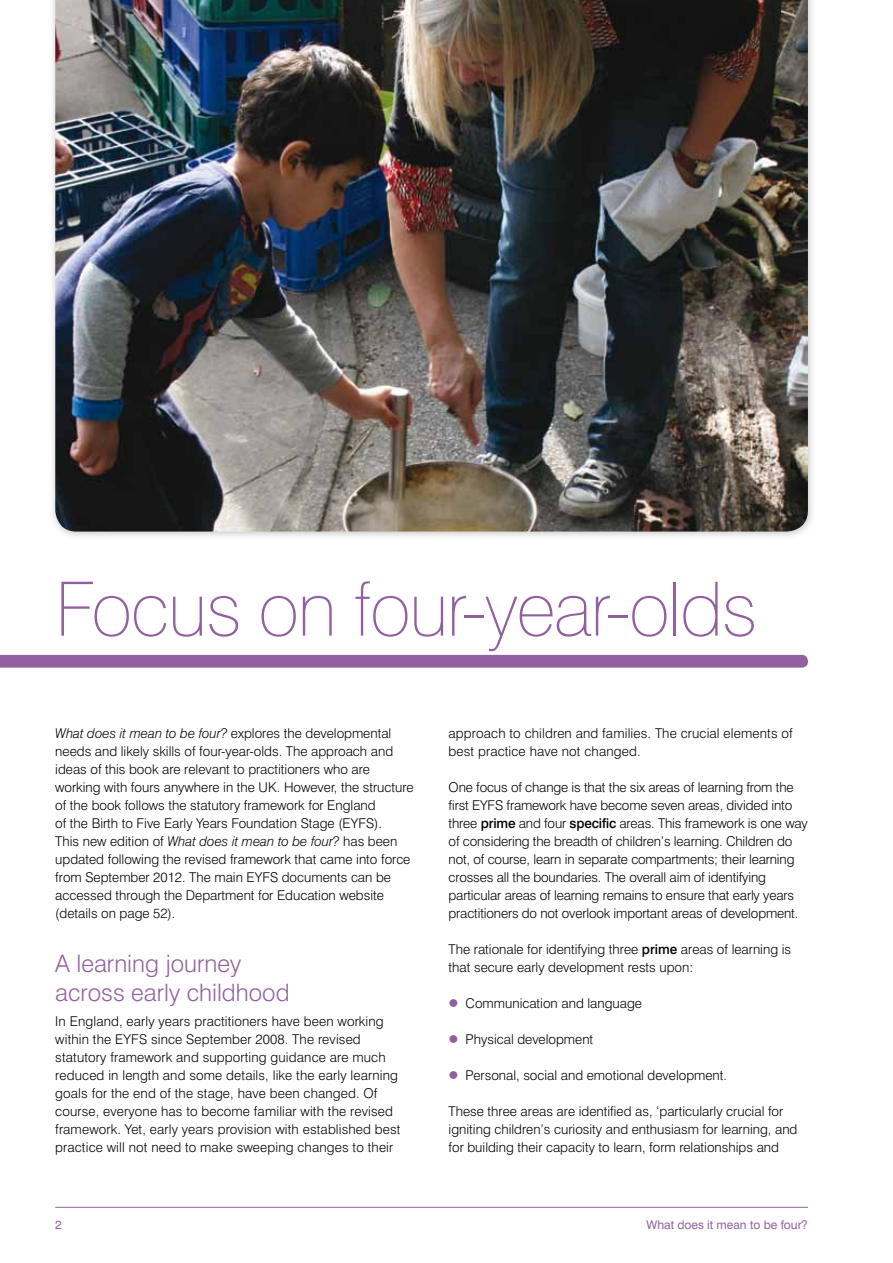
<style>
.page{position:relative;width:893px;height:1263px;background:#fff}
.page>*{position:absolute;margin:0;border:0;box-sizing:border-box;transform-origin:0 0}
.t1{font:100 75px "Swiss 721 BT";letter-spacing:-.02em;color:#9260a0}
.t2{font:300 24px/28.8px "Swiss 721 BT";color:#9260a0}
.t3{font:300 13.5px/18px "Swiss 721 BT";color:#000}
.t4{font:12px "Swiss 721 BT";color:#9260a0}
.s1{font-style:italic}
.s2{font-weight:500}
.s3{color:#9260a0}
</style>
<div class="page">
<hr style="left:55px;top:1207px;width:753px;height:1px;background:#9260a0">
<svg style="left:0;top:655px;width:808px;height:13px;background:#9564a2"></svg>
<div style="left:48px;top:0;width:769px;height:541px;background:#000;opacity:.25"></div>
<img style="left:55px;top:0;width:753px;height:531px">
<h1 class="t1" style="left:55px;top:563px;width:704px">Focus on four-year-olds</h1>
<p class="t3" style="left:55px;top:724px;width:360px"><span class="s1">What does it mean to be four?</span> explores the developmental needs and likely skills of four-year-olds. The approach and ideas of this book are relevant to practitioners who are working with fours anywhere in the UK. However, the structure of the book follows the statutory framework for England<br>of the Birth to Five Early Years Foundation Stage (EYFS).<br>This new edition of <span class="s1">What does it mean to be four?</span> has been updated following the revised framework that came into force from September 2012. The main EYFS documents can be accessed through the Department for Education website (details on page 52).</p>
<h2 class="t2" style="left:55px;top:949px;width:236px">A learning journey across early childhood</h2>
<p class="t3" style="left:55px;top:1012px;width:347px">In England, early years practitioners have been working within the EYFS since September 2008. The revised statutory framework and supporting guidance are much reduced in length and some details, like the early learning goals for the end of the stage, have been changed. Of course, everyone has to become familiar with the revised framework. Yet, early years provision with established best practice will not need to make sweeping changes to their</p>
<p class="t3" style="left:449px;top:724px;width:346px">approach to children and families. The crucial elements of best practice have not changed.</p>
<p class="t3" style="left:449px;top:778px;width:361px">One focus of change is that the six areas of learning from the first EYFS framework have become seven areas, divided into three <span class="s2">prime</span> and four <span class="s2">specific</span> areas. This framework is one way of considering the breadth of children’s learning. Children do not, of course, learn in separate compartments; their learning crosses all the boundaries. The overall aim of identifying particular areas of learning remains to ensure that early years practitioners do not overlook important areas of development.</p>
<p class="t3" style="left:449px;top:940px;width:344px">The rationale for identifying three <span class="s2">prime</span> areas of learning is that secure early development rests upon:</p>
<p class="t3" style="left:449px;top:994px;width:195px"><span class="s3">●</span> Communication and language</p>
<p class="t3" style="left:449px;top:1030px;width:146px"><span class="s3">●</span> Physical development</p>
<p class="t3" style="left:449px;top:1066px;width:280px"><span class="s3">●</span> Personal, social and emotional development.</p>
<p class="t3" style="left:449px;top:1102px;width:350px">These three areas are identified as, ‘particularly crucial for igniting children’s curiosity and enthusiasm for learning, and for building their capacity to learn, form relationships and</p>
<p class="t4" style="left:55px;top:1217px;width:8px">2</p>
<p class="t4" style="left:646px;top:1217px;width:163px">What does it mean to be four?</p>
</div>
